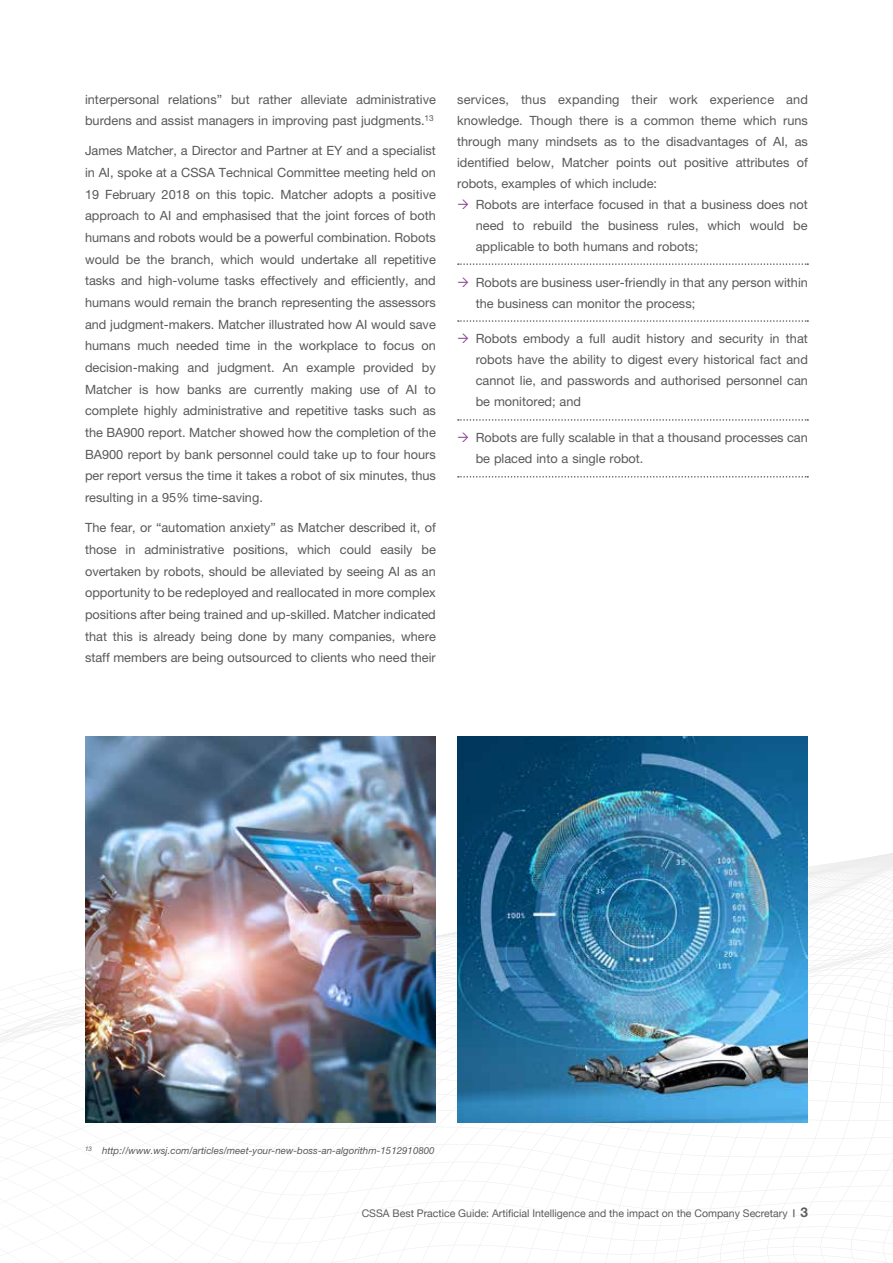
<style>
.page{position:relative;width:893px;height:1263px;background:#fff}
.page>*{position:absolute;margin:0;border:0;box-sizing:border-box;transform-origin:0 0}
.t1{font:12.75px/21.6px "Helvetica Neue";color:#58595b;text-align:justify}
.t2{font:10.5px "Helvetica Neue";color:#58595b}
.t3{font:italic 9.75px "Helvetica Neue";color:#58595b}
.s1{font-weight:700}
.s2{font-weight:700;font-size:13.5px}
</style>
<div class="page">
<svg style="left:458px;top:263px;width:350px;height:2px"></svg>
<svg style="left:458px;top:320px;width:350px;height:2px"></svg>
<svg style="left:458px;top:419px;width:350px;height:2px"></svg>
<svg style="left:458px;top:476px;width:350px;height:2px"></svg>
<svg style="left:0;top:853px;width:893px;height:410px"></svg>
<img style="left:85px;top:736px;width:351px;height:387px">
<img style="left:457px;top:736px;width:351px;height:387px">
<p class="t1" style="left:85px;top:88px;width:352px">interpersonal relations” but rather alleviate administrative burdens and assist managers in improving past judgments.<sup>13</sup></p>
<p class="t1" style="left:85px;top:140px;width:352px">James Matcher, a Director and Partner at EY and a specialist in AI, spoke at a CSSA Technical Committee meeting held on 19 February 2018 on this topic. Matcher adopts a positive approach to AI and emphasised that the joint forces of both humans and robots would be a powerful combination. Robots would be the branch, which would undertake all repetitive tasks and high-volume tasks effectively and efficiently, and humans would remain the branch representing the assessors and judgment-makers. Matcher illustrated how AI would save humans much needed time in the workplace to focus on decision-making and judgment. An example provided by Matcher is how banks are currently making use of AI to complete highly administrative and repetitive tasks such as the BA900 report. Matcher showed how the completion of the BA900 report by bank personnel could take up to four hours per report versus the time it takes a robot of six minutes, thus resulting in a 95% time-saving.</p>
<p class="t1" style="left:85px;top:517px;width:352px">The fear, or “automation anxiety” as Matcher described it, of those in administrative positions, which could easily be overtaken by robots, should be alleviated by seeing AI as an opportunity to be redeployed and reallocated in more complex positions after being trained and up-skilled. Matcher indicated that this is already being done by many companies, where staff members are being outsourced to clients who need their</p>
<p class="t1" style="left:457px;top:88px;width:352px;line-height:21px">services, thus expanding their work experience and knowledge. Though there is a common theme which runs through many mindsets as to the disadvantages of AI, as identified below, Matcher points out positive attributes of robots, examples of which include:</p>
<p class="t1" style="left:476px;top:193px;width:334px;line-height:21px">Robots are interface focused in that a business does not need to rebuild the business rules, which would be applicable to both humans and robots;</p>
<p class="t1" style="left:476px;top:271px;width:334px;line-height:21px">Robots are business user-friendly in that any person within the business can monitor the process;</p>
<p class="t1" style="left:476px;top:328px;width:334px;line-height:21px">Robots embody a full audit history and security in that robots have the ability to digest every historical fact and cannot lie, and passwords and authorised personnel can be monitored; and</p>
<p class="t1" style="left:476px;top:427px;width:334px;line-height:21px">Robots are fully scalable in that a thousand processes can be placed into a single robot.</p>
<p class="t3" style="left:85px;top:1145px;width:351px"><sup>13</sup> http://www.wsj.com/articles/meet-your-new-boss-an-algorithm-1512910800</p>
<p class="t2" style="left:362px;top:1206px;width:448px">CSSA Best Practice Guide: Artificial Intelligence and the impact on the Company Secretary <span class="s1">|</span> <span class="s2">3</span></p>
</div>
